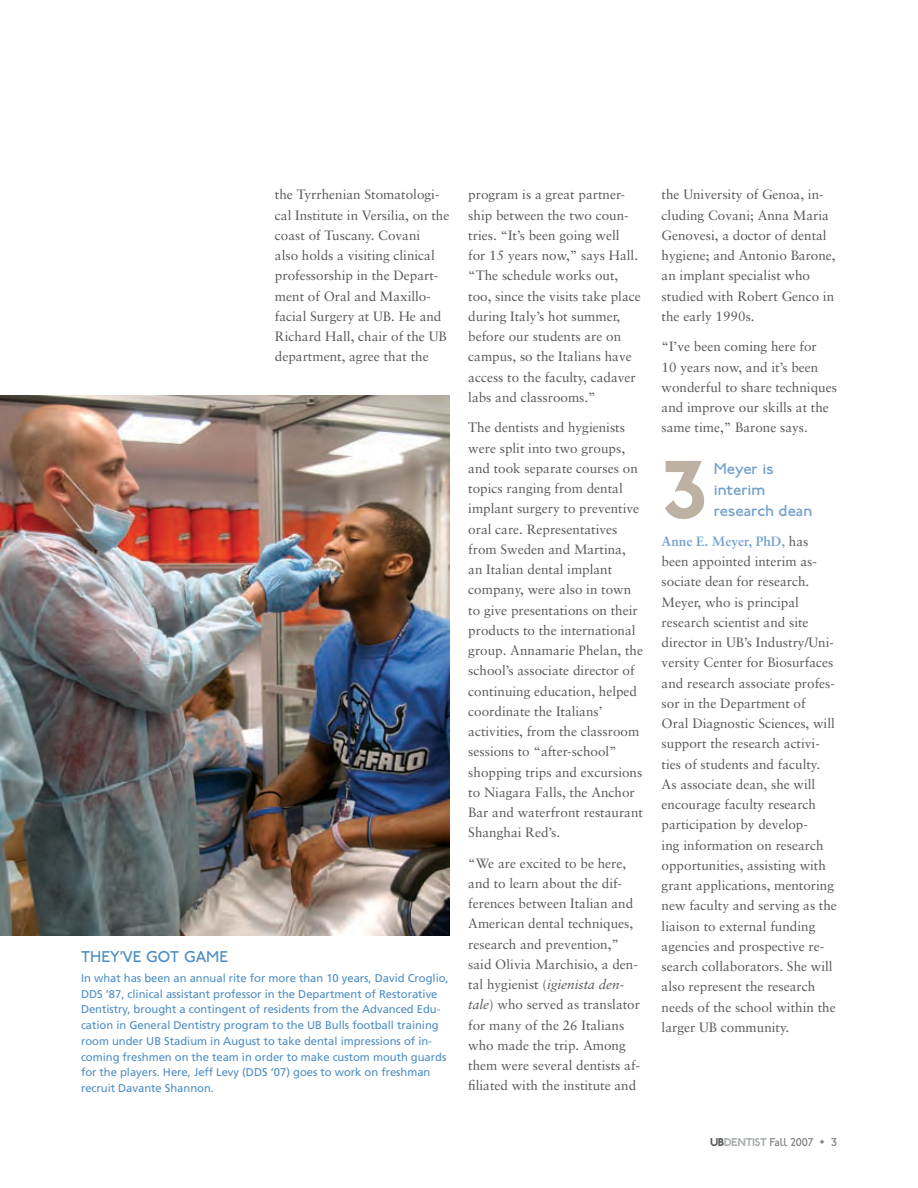
<style>
.page{position:relative;width:918px;height:1188px;background:#fff}
.page>*{position:absolute;margin:0;border:0;box-sizing:border-box;transform-origin:0 0}
.t1{font:700 87.45px "P22 Johnston Underground";color:#bcb1a3}
.t2{font:16.5px/21px "P22 Johnston Underground";color:#72a0cd}
.t3{font:16.5px "P22 Johnston Underground";color:#4e8ec4}
.t4{font:13.5px/20.2px "Sabon";color:#58595b}
.t5{font:12px "P22 Johnston Underground";color:#808285}
.t6{font:11.25px/15.8px "Frutiger";letter-spacing:-.005em;color:#4e8ec4}
.s1{font-style:italic}
.s2{font-weight:700;color:#72a0cd}
.s3{font-weight:700;color:#58595b}
.s4{font-weight:700;color:#adb0b2}
.s5{font-family:"Monotype Sorts";font-size:6px}
</style>
<div class="page">
<img style="left:0;top:396px;width:449px;height:540px">
<p class="t4" style="left:275px;top:184px;width:176px">the Tyrrhenian Stomatologi&shy;cal Institute in Versilia, on the coast of Tuscany. Covani<br>also holds a visiting clinical professorship in the Depart&shy;ment of Oral and Maxillo&shy;facial Surgery at UB. He and<br>Richard Hall, chair of the UB department, agree that the</p>
<p class="t4" style="left:468px;top:184px;width:174px">program is a great partner&shy;ship between the two coun&shy;tries. “It’s been going well<br>for 15 years now,” says Hall. “The schedule works out, too, since the visits take place during Italy’s hot summer, before our students are on campus, so the Italians have access to the faculty, cadaver labs and classrooms.”</p>
<p class="t4" style="left:468px;top:417px;width:176px">The dentists and hygienists were split into two groups, and took separate courses on topics ranging from dental implant surgery to preventive oral care. Representatives from Sweden and Martina, an Italian dental implant company, were also in town to give presentations on their products to the international group. Annamarie Phelan, the school’s associate director of continuing education, helped coordinate the Italians’ activities, from the classroom sessions to “after-school” shopping trips and excursions to Niagara Falls, the Anchor<br>Bar and waterfront restaurant<br>Shanghai Red’s.</p>
<p class="t4" style="left:468px;top:853px;width:173px">“We are excited to be here, and to learn about the dif&shy;ferences between Italian and<br>American dental techniques, research and prevention,” said Olivia Marchisio, a den&shy;tal hygienist (<span class="s1">igienista den&shy;tale</span>) who served as translator for many of the 26 Italians who made the trip. Among them were several dentists af&shy;filiated with the institute and</p>
<p class="t3" style="left:81px;top:947px;width:11px">THEY</p>
<p class="t3" style="left:120px;top:947px;width:39px">’VE GOT</p>
<p class="t3" style="left:184px;top:947px;width:12px">GAME</p>
<p class="t6" style="left:81px;top:970px;width:369px">In what has been an annual rite for more than 10 years, David Croglio, DDS ’87, clinical assistant professor in the Department of Restorative Dentistry, brought a contingent of residents from the Advanced Edu&shy;cation in General Dentistry program to the UB Bulls football training room under UB Stadium in August to take dental impressions of in&shy;coming freshmen on the team in order to make custom mouth guards for the players. Here, Jeff Levy (DDS ’07) goes to work on freshman recruit Davante Shannon.</p>
<p class="t4" style="left:662px;top:184px;width:176px">the University of Genoa, in&shy;cluding Covani; Anna Maria<br>Genovesi, a doctor of dental hygiene; and Antonio Barone, an implant specialist who studied with Robert Genco in the early 1990s.</p>
<p class="t4" style="left:662px;top:336px;width:177px">“I’ve been coming here for<br>10 years now, and it’s been wonderful to share techniques and improve our skills at the same time,” Barone says.</p>
<h1 class="t1" style="left:662px;top:438px;width:48px">3</h1>
<p class="t2" style="left:714px;top:458px;width:100px">Meyer is interim research dean</p>
<p class="t4" style="left:662px;top:531px;width:177px"><span class="s2">Anne E. Meyer, PhD,</span> has been appointed interim as&shy;sociate dean for research.<br>Meyer, who is principal research scientist and site director in UB’s Industry/Uni&shy;versity Center for Biosurfaces and research associate profes&shy;sor in the Department of<br>Oral Diagnostic Sciences, will support the research activi&shy;ties of students and faculty.<br>As associate dean, she will encourage faculty research participation by develop-<br>ing information on research opportunities, assisting with grant applications, mentoring new faculty and serving as the liaison to external funding agencies and prospective re&shy;search collaborators. She will also represent the research needs of the school within the larger UB community.</p>
<p class="t5" style="left:710px;top:1135px;width:128px"><span class="s3">UB</span><span class="s4">DENTIST</span> Fall 2007 <span class="s5">u</span> 3</p>
</div>
